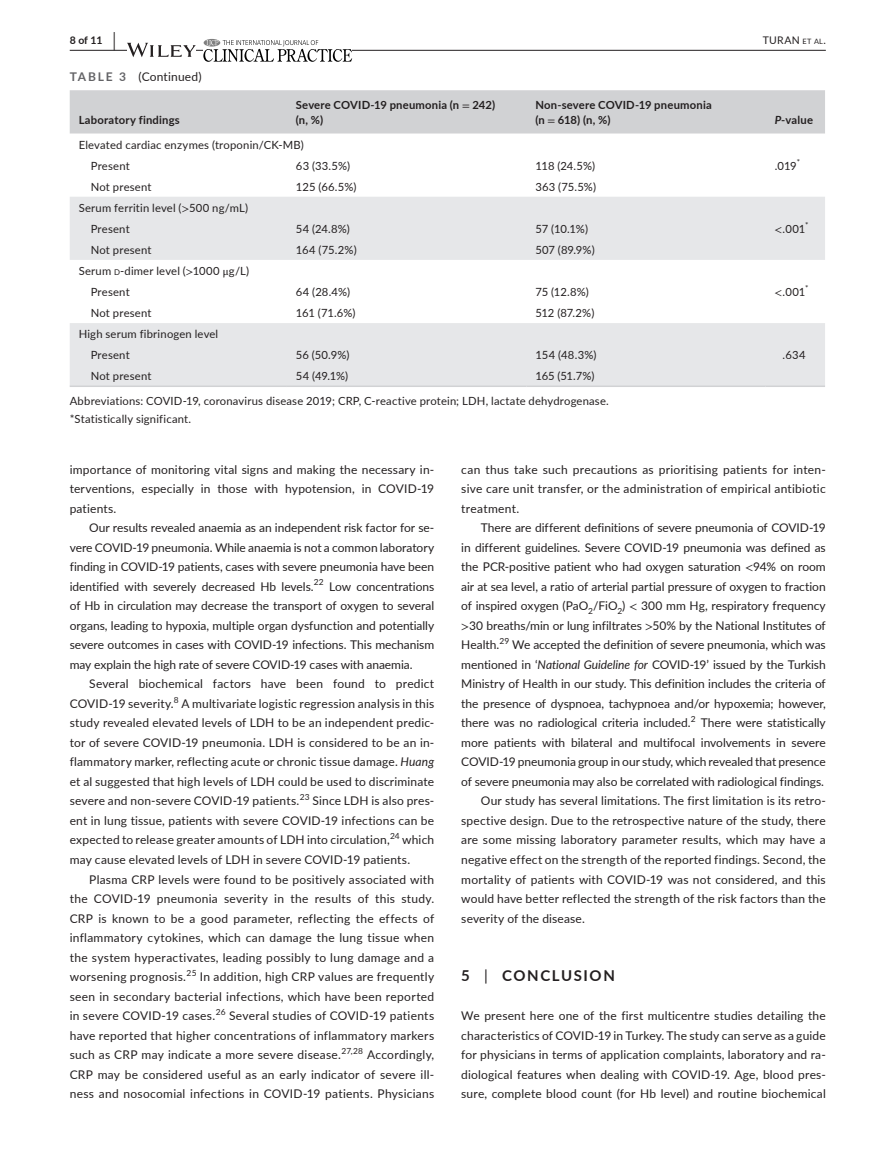
<style>
.page{position:relative;width:893px;height:1174px;background:#fff}
.page>*{position:absolute;margin:0;border:0;box-sizing:border-box;transform-origin:0 0}
.t1{font:700 15px "Lato";letter-spacing:.11em;color:#231f20}
.t2{font:12px/19.5px "Lato";letter-spacing:.01em;color:#231f20;text-align:justify}
.t3{font:11.25px/21px "Lato";letter-spacing:.015em;color:#231f20}
.t4{font:700 11.25px/15.8px "Lato";letter-spacing:.02em;color:#231f20}
.t5{font:10.5px "Lato";letter-spacing:.025em;color:#231f20}
.t6{font:700 10.5px "Lato";color:#231f20}
.t7{font:8.4px "Lato";color:#231f20}
.t8{font:7.8px "Lato";color:#231f20}
.s1{font-size:19.5px}
.s2{font-size:7.35px}
.s3{font-weight:700;color:#636366}
.s4{font-family:"STIX";font-weight:400}
.s5{font-style:italic}
.s6{font-family:"STIX"}
.s7{font-size:7.8px}
.s8{font-weight:400}
</style>
<div class="page">
<hr style="left:70px;top:50px;width:756px;height:1px;background:#231f20">
<svg style="left:127px;top:43px;width:69px;height:14px"></svg>
<svg style="left:203px;top:40px;width:149px;height:22px"></svg>
<div style="left:70px;top:90px;width:755px;height:43px;background:#d1d2d4"></div>
<svg style="left:70px;top:197px;width:755px;height:188px;fill:#e6e7e9"></svg>
<hr style="left:70px;top:385px;width:217px;height:2px;background:#d1d2d4">
<hr style="left:287px;top:385px;width:239px;height:2px;background:#d1d2d4">
<hr style="left:526px;top:385px;width:240px;height:2px;background:#d1d2d4">
<hr style="left:766px;top:385px;width:59px;height:2px;background:#d1d2d4">
<p class="t6" style="left:70px;top:33px;width:48px">8 of 11 <span class="s1">|</span></p>
<p class="t5" style="left:763px;top:33px;width:64px">TURAN <span class="s2">et al</span>.</p>
<p class="t2" style="left:70px;top:67px;width:133px"><span class="s3">TABLE 3</span> (Continued)</p>
<p class="t4" style="left:79px;top:112px;width:103px">Laboratory findings</p>
<p class="t4" style="left:296px;top:96px;width:201px">Severe COVID-19 pneumonia (n <span class="s4">=</span> 242) (n, %)</p>
<p class="t4" style="left:535px;top:96px;width:178px">Non-severe COVID-19 pneumonia (n <span class="s4">=</span> 618) (n, %)</p>
<p class="t4" style="left:775px;top:112px;width:40px"><span class="s5">P</span>-value</p>
<p class="t3" style="left:91px;top:133px;width:214px;text-indent:-12px">Elevated cardiac enzymes (troponin/CK-MB)<br>Present</p>
<p class="t8" style="left:797px;top:156px;width:5px">*</p>
<p class="t3" style="left:296px;top:155px;width:56px">63 (33.5%)</p>
<p class="t3" style="left:535px;top:155px;width:61px">118 (24.5%)</p>
<p class="t3" style="left:775px;top:155px;width:24px">.019</p>
<p class="t3" style="left:91px;top:176px;width:62px">Not present</p>
<p class="t3" style="left:296px;top:176px;width:62px">125 (66.5%)</p>
<p class="t3" style="left:535px;top:176px;width:62px">363 (75.5%)</p>
<p class="t3" style="left:91px;top:197px;width:159px;text-indent:-12px">Serum ferritin level (<span class="s6">&gt;</span>500 ng/mL)<br>Present</p>
<p class="t8" style="left:805px;top:219px;width:5px">*</p>
<p class="t3" style="left:296px;top:218px;width:56px">54 (24.8%)</p>
<p class="t3" style="left:535px;top:218px;width:54px">57 (10.1%)</p>
<p class="t3" style="left:775px;top:218px;width:32px"><span class="s6">&lt;</span>.001</p>
<p class="t3" style="left:91px;top:239px;width:62px">Not present</p>
<p class="t3" style="left:296px;top:239px;width:62px">164 (75.2%)</p>
<p class="t3" style="left:535px;top:239px;width:61px">507 (89.9%)</p>
<p class="t3" style="left:91px;top:260px;width:160px;text-indent:-12px">Serum <span class="s7">d</span>-dimer level (<span class="s6">&gt;</span>1000 <span class="s6">μ</span>g/L)<br>Present</p>
<p class="t8" style="left:805px;top:282px;width:5px">*</p>
<p class="t3" style="left:296px;top:281px;width:56px">64 (28.4%)</p>
<p class="t3" style="left:535px;top:281px;width:55px">75 (12.8%)</p>
<p class="t3" style="left:775px;top:281px;width:32px"><span class="s6">&lt;</span>.001</p>
<p class="t3" style="left:91px;top:302px;width:62px">Not present</p>
<p class="t3" style="left:296px;top:302px;width:61px">161 (71.6%)</p>
<p class="t3" style="left:535px;top:302px;width:60px">512 (87.2%)</p>
<p class="t3" style="left:91px;top:323px;width:129px;text-indent:-12px">High serum fibrinogen level<br>Present</p>
<p class="t3" style="left:296px;top:344px;width:55px">56 (50.9%)</p>
<p class="t3" style="left:535px;top:344px;width:63px">154 (48.3%)</p>
<p class="t3" style="left:782px;top:344px;width:25px">.634</p>
<p class="t3" style="left:91px;top:365px;width:62px">Not present</p>
<p class="t3" style="left:296px;top:365px;width:54px">54 (49.1%)</p>
<p class="t3" style="left:535px;top:365px;width:61px">165 (51.7%)</p>
<p class="t3" style="left:70px;top:391px;width:541px;line-height:18px">Abbreviations: COVID-19, coronavirus disease 2019; CRP, C-reactive protein; LDH, lactate dehydrogenase. *Statistically significant.</p>
<p class="t2" style="left:70px;top:459px;width:366px">importance of monitoring vital signs and making the necessary in&shy;terventions, especially in those with hypotension, in COVID-19 patients.</p>
<p class="t2" style="left:70px;top:518px;width:366px;text-indent:19px">Our results revealed anaemia as an independent risk factor for se&shy;vere COVID-19 pneumonia. While anaemia is not a common laboratory finding in COVID-19 patients, cases with severe pneumonia have been identified with severely decreased Hb levels.</p>
<p class="t7" style="left:314px;top:576px;width:11px">22</p>
<p class="t2" style="left:70px;top:576px;width:366px;text-indent:259px">Low concentrations of Hb in circulation may decrease the transport of oxygen to several organs, leading to hypoxia, multiple organ dysfunction and potentially severe outcomes in cases with COVID-19 infections. This mechanism may explain the high rate of severe COVID-19 cases with anaemia.</p>
<p class="t2" style="left:70px;top:674px;width:366px;text-indent:19px">Several biochemical factors have been found to predict<br>COVID-19 severity.</p>
<p class="t7" style="left:174px;top:693px;width:6px">8</p>
<p class="t2" style="left:70px;top:693px;width:366px;text-indent:112px">A multivariate logistic regression analysis in this study revealed elevated levels of LDH to be an independent predic&shy;tor of severe COVID-19 pneumonia. LDH is considered to be an in&shy;flammatory marker, reflecting acute or chronic tissue damage. <span class="s5">Huang </span>et al suggested that high levels of LDH could be used to discriminate severe and non-severe COVID-19 patients.<sup>23</sup> Since LDH is also pres&shy;ent in lung tissue, patients with severe COVID-19 infections can be expected to release greater amounts of LDH into circulation,<sup>24</sup> which may cause elevated levels of LDH in severe COVID-19 patients.</p>
<p class="t2" style="left:70px;top:869px;width:366px;text-indent:20px">Plasma CRP levels were found to be positively associated with the COVID-19 pneumonia severity in the results of this study.<br>CRP is known to be a good parameter, reflecting the effects of inflammatory cytokines, which can damage the lung tissue when the system hyperactivates, leading possibly to lung damage and a worsening prognosis.<sup>25</sup> In addition, high CRP values are frequently seen in secondary bacterial infections, which have been reported in severe COVID-19 cases.<sup>26</sup> Several studies of COVID-19 patients have reported that higher concentrations of inflammatory markers such as CRP may indicate a more severe disease.<sup>27,28</sup> Accordingly, CRP may be considered useful as an early indicator of severe ill&shy;ness and nosocomial infections in COVID-19 patients. Physicians</p>
<p class="t2" style="left:461px;top:459px;width:366px">can thus take such precautions as prioritising patients for inten&shy;sive care unit transfer, or the administration of empirical antibiotic treatment.</p>
<p class="t2" style="left:461px;top:518px;width:366px;text-indent:20px">There are different definitions of severe pneumonia of COVID-19 in different guidelines. Severe COVID-19 pneumonia was defined as the PCR-positive patient who had oxygen saturation <span class="s6">&lt;</span>94% on room air at sea level, a ratio of arterial partial pressure of oxygen to fraction of inspired oxygen (PaO<sub>2</sub>/FiO<sub>2</sub>) <span class="s6">&lt;</span> 300 mm Hg, respiratory frequency <span class="s6">&gt;</span>30 breaths/min or lung infiltrates <span class="s6">&gt;</span>50% by the National Institutes of Health.</p>
<p class="t7" style="left:499px;top:635px;width:11px">29</p>
<p class="t2" style="left:461px;top:635px;width:366px;text-indent:51px">We accepted the definition of severe pneumonia, which was mentioned in ‘<span class="s5">National Guideline for</span> COVID-19’ issued by the Turkish Ministry of Health in our study. This definition includes the criteria of the presence of dyspnoea, tachypnoea and/or hypoxemia; however, there was no radiological criteria included.</p>
<p class="t7" style="left:691px;top:713px;width:6px">2</p>
<p class="t2" style="left:701px;top:713px;width:127px">There were statistically</p>
<p class="t2" style="left:461px;top:732px;width:366px">more patients with bilateral and multifocal involvements in severe</p>
<p class="t2" style="left:461px;top:752px;width:366px">COVID-19 pneumonia group in our study, which revealed that presence</p>
<p class="t2" style="left:461px;top:771px;width:364px">of severe pneumonia may also be correlated with radiological findings.</p>
<p class="t2" style="left:481px;top:791px;width:346px">Our study has several limitations. The first limitation is its retro-</p>
<p class="t2" style="left:461px;top:810px;width:366px">spective design. Due to the retrospective nature of the study, there</p>
<p class="t2" style="left:461px;top:830px;width:366px">are some missing laboratory parameter results, which may have a</p>
<p class="t2" style="left:461px;top:849px;width:366px">negative effect on the strength of the reported findings. Second, the</p>
<p class="t2" style="left:461px;top:869px;width:366px">mortality of patients with COVID-19 was not considered, and this</p>
<p class="t2" style="left:461px;top:888px;width:366px">would have better reflected the strength of the risk factors than the</p>
<p class="t2" style="left:461px;top:908px;width:125px">severity of the disease.</p>
<p class="t1" style="left:461px;top:964px;width:155px">5 <span class="s8">|</span> CONCLUSION</p>
<p class="t2" style="left:461px;top:1005px;width:366px">We present here one of the first multicentre studies detailing the characteristics of COVID-19 in Turkey. The study can serve as a guide for physicians in terms of application complaints, laboratory and ra&shy;diological features when dealing with COVID-19. Age, blood pres&shy;sure, complete blood count (for Hb level) and routine biochemical</p>
</div>
